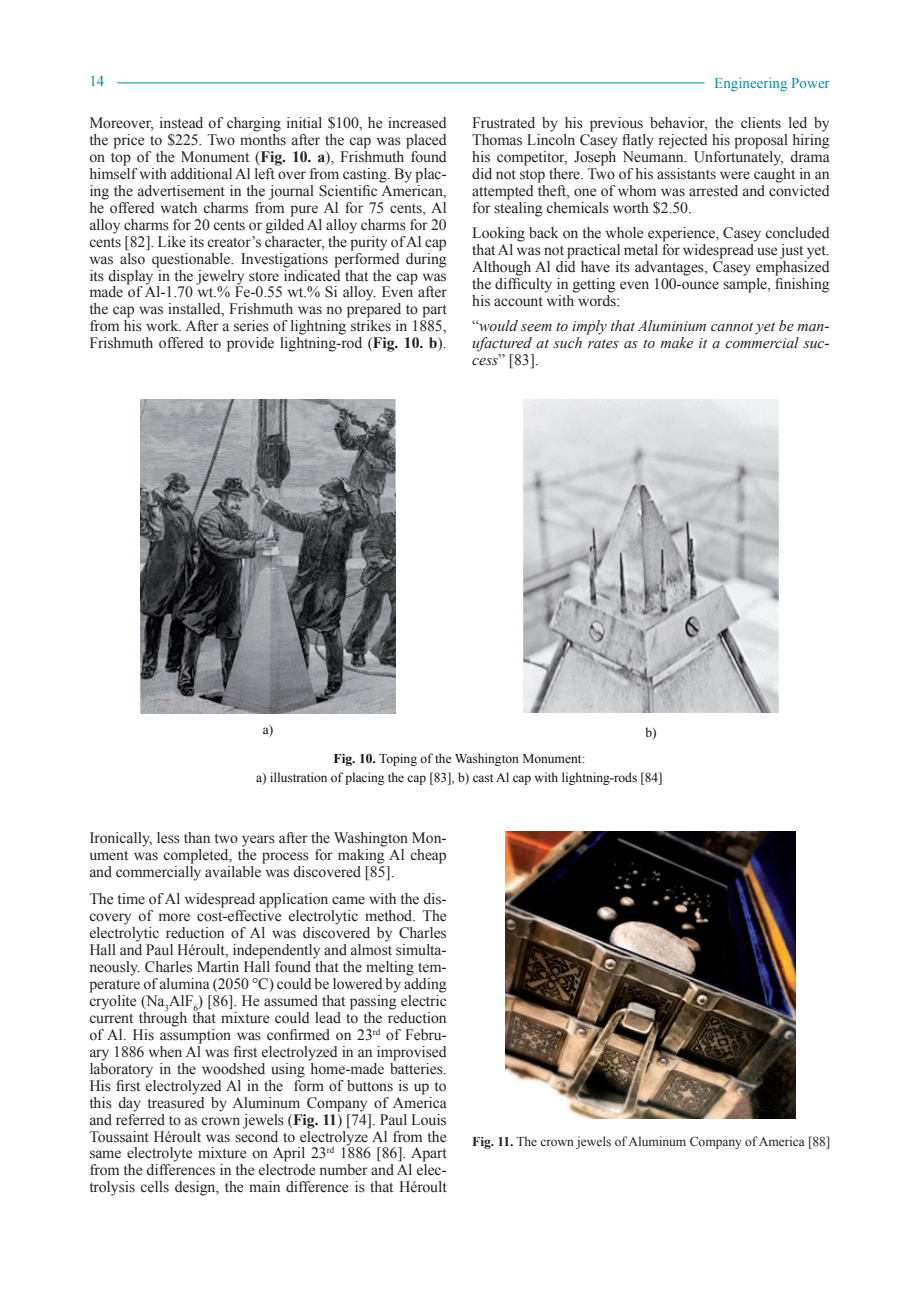
<style>
.page{position:relative;width:919px;height:1289px;background:#fff}
.page>*{position:absolute;margin:0;border:0;box-sizing:border-box;transform-origin:0 0}
.t1{font:15.75px/17px "Times New Roman";letter-spacing:-.005em;color:#231f20;text-align:justify}
.t2{font:italic 15.75px/17px "Times New Roman";letter-spacing:-.005em;color:#231f20;text-align:justify}
.t3{font:15px "Times New Roman";color:#008bae}
.t4{font:13.5px/19.2px "Times New Roman";letter-spacing:-.005em;color:#140d0f;text-align:center}
.t5{font:13.5px "Times New Roman";letter-spacing:-.005em;color:#231f20}
.s1{font-weight:700}
.s2{font-style:normal}
</style>
<div class="page">
<hr style="left:117px;top:82px;width:587px;height:1px;background:#008bae">
<img style="left:140px;top:399px;width:255px;height:314px">
<img style="left:523px;top:399px;width:255px;height:313px">
<img style="left:505px;top:831px;width:290px;height:287px">
<p class="t3" style="left:89px;top:71px;width:17px">14</p>
<p class="t3" style="left:714px;top:73px;width:117px">Engineering Power</p>
<p class="t1" style="left:89px;top:114px;width:359px">Moreover, instead of charging initial $100, he increased the price to $225. Two months after the cap was placed on top of the Monument (<span class="s1">Fig. 10. a</span>), Frishmuth found himself with additional Al left over from casting. By plac&shy;ing the advertisement in the journal Scientific American, he offered watch charms from pure Al for 75 cents, Al alloy charms for 20 cents or gilded Al alloy charms for 20 cents [82]. Like its creator’s character, the purity of Al cap was also questionable. Investigations performed during its display in the jewelry store indicated that the cap was made of Al-1.70 wt.% Fe-0.55 wt.% Si alloy. Even after the cap was installed, Frishmuth was no prepared to part from his work. After a series of lightning strikes in 1885, Frishmuth offered to provide lightning-rod (<span class="s1">Fig. 10. b</span>).</p>
<p class="t1" style="left:472px;top:114px;width:359px">Frustrated by his previous behavior, the clients led by Thomas Lincoln Casey flatly rejected his proposal hiring his competitor, Joseph Neumann. Unfortunately, drama did not stop there. Two of his assistants were caught in an attempted theft, one of whom was arrested and convicted for stealing chemicals worth $2.50.</p>
<p class="t1" style="left:472px;top:224px;width:359px">Looking back on the whole experience, Casey concluded that Al was not practical metal for widespread use just yet.<br>Although Al did have its advantages, Casey emphasized the difficulty in getting even 100-ounce sample, finishing his account with words:</p>
<p class="t2" style="left:472px;top:317px;width:359px"><span class="s2">“</span>would seem to imply that Aluminium cannot yet be man&shy;ufactured at such rates as to make it a commercial suc&shy;cess<span class="s2">” [83].</span></p>
<p class="t4" style="left:263px;top:719px;width:12px">a)</p>
<p class="t4" style="left:645px;top:722px;width:13px">b)</p>
<p class="t4" style="left:256px;top:748px;width:408px"><span class="s1">Fig. 10.</span> Toping of the Washington Monument:<br>a) illustration of placing the cap [83], b) cast Al cap with lightning-rods [84]</p>
<p class="t1" style="left:89px;top:828px;width:359px">Ironically, less than two years after the Washington Mon&shy;ument was completed, the process for making Al cheap and commercially available was discovered [85].</p>
<p class="t1" style="left:89px;top:890px;width:359px">The time of Al widespread application came with the dis&shy;covery of more cost-effective electrolytic method. The electrolytic reduction of Al was discovered by Charles Hall and Paul Héroult, independently and almost simulta&shy;neously. Charles Martin Hall found that the melting tem&shy;perature of alumina (2050 °C) could be lowered by adding cryolite (Na<sub>3</sub>AlF<sub>6</sub>) [86]. He assumed that passing electric current through that mixture could lead to the reduction of Al. His assumption was confirmed on 23<sup>rd</sup> of Febru&shy;ary 1886 when Al was first electrolyzed in an improvised laboratory in the woodshed using home-made batteries.<br>His first electrolyzed Al in the form of buttons is up to this day treasured by Aluminum Company of America and referred to as crown jewels (<span class="s1">Fig. 11</span>) [74]. Paul Louis Toussaint Héroult was second to electrolyze Al from the same electrolyte mixture on April 23<sup>rd</sup> 1886 [86]. Apart from the differences in the electrode number and Al elec&shy;trolysis cells design, the main difference is that Héroult</p>
<p class="t5" style="left:472px;top:1132px;width:359px"><span class="s1">Fig. 11.</span> The crown jewels of Aluminum Company of America [88]</p>
</div>
